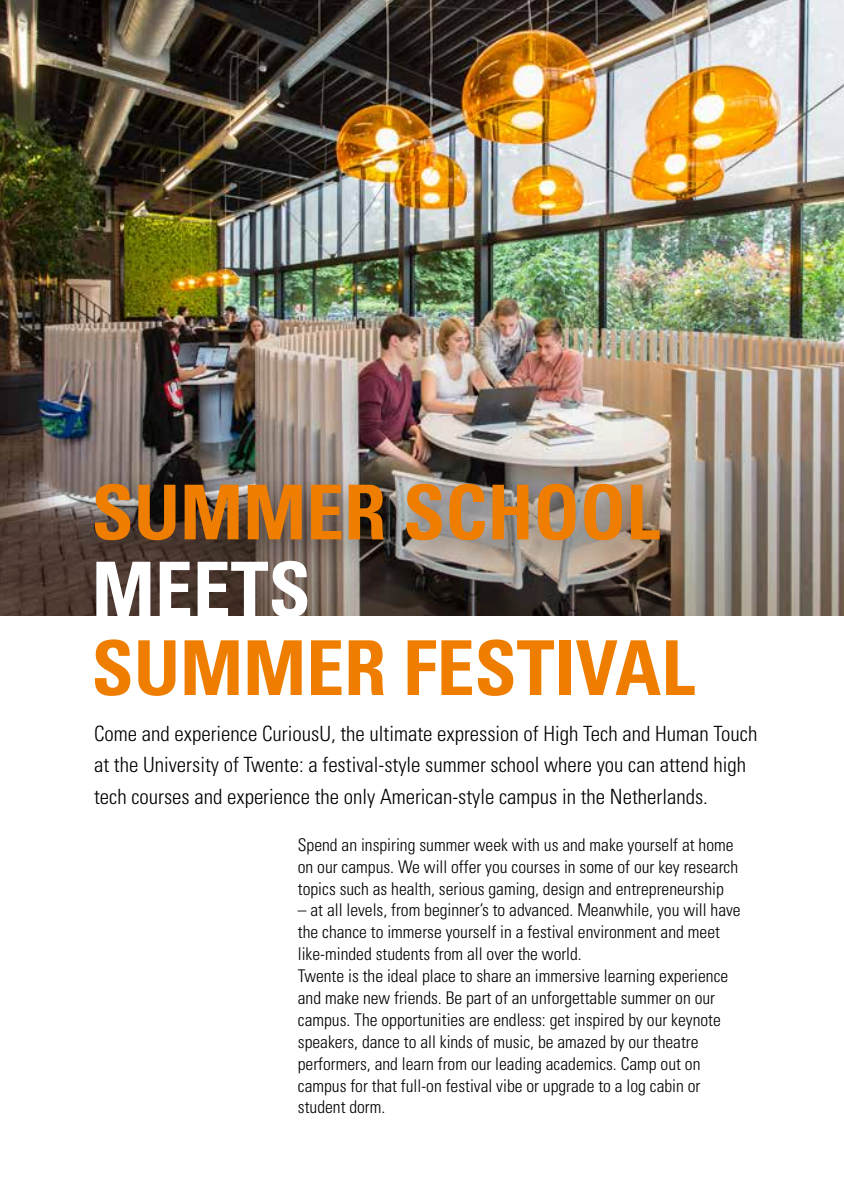
<style>
.page{position:relative;width:844px;height:1191px;background:#fff}
.page>*{position:absolute;margin:0;border:0;box-sizing:border-box;transform-origin:0 0}
.t1{font:700 condensed 75.77px "Univers LT Std";color:#ef7d00}
.t2{font:700 condensed 75.77px "Univers LT Std";color:#fff}
.t3{font:300 condensed 21px/31.5px "Univers LT Std";color:#000}
.t4{font:300 condensed 17.5px/21.9px "Univers";color:#000}
</style>
<div class="page">
<img style="left:0;top:0;width:843px;height:615px">
<div style="left:84px;top:473px;width:606px;height:99px;background:#000;opacity:.33"></div>
<h1 class="t1" style="left:92px;top:466px;width:569px">SUMMER SCHOOL</h1>
<h1 class="t2" style="left:92px;top:543px;width:220px">MEETS</h1>
<h1 class="t1" style="left:92px;top:621px;width:604px">SUMMER FESTIVAL</h1>
<p class="t3" style="left:94px;top:717px;width:664px">Come and experience CuriousU, the ultimate expression of High Tech and Human Touch at the University of Twente: a festival-style summer school where you can attend high tech courses and experience the only American-style campus in the Netherlands.</p>
<p class="t4" style="left:298px;top:833px;width:441px">Spend an inspiring summer week with us and make yourself at home on our campus. We will offer you courses in some of our key research topics such as health, serious gaming, design and entrepreneurship</p>
<p class="t4" style="left:298px;top:899px;width:444px">– at all levels, from beginner’s to advanced. Meanwhile, you will have the chance to immerse yourself in a festival environment and meet like-minded students from all over the world.<br>Twente is the ideal place to share an immersive learning experience and make new friends. Be part of an unforgettable summer on our campus. The opportunities are endless: get inspired by our keynote speakers, dance to all kinds of music, be amazed by our theatre performers, and learn from our leading academics. Camp out on campus for that full-on festival vibe or upgrade to a log cabin or student dorm.</p>
</div>
